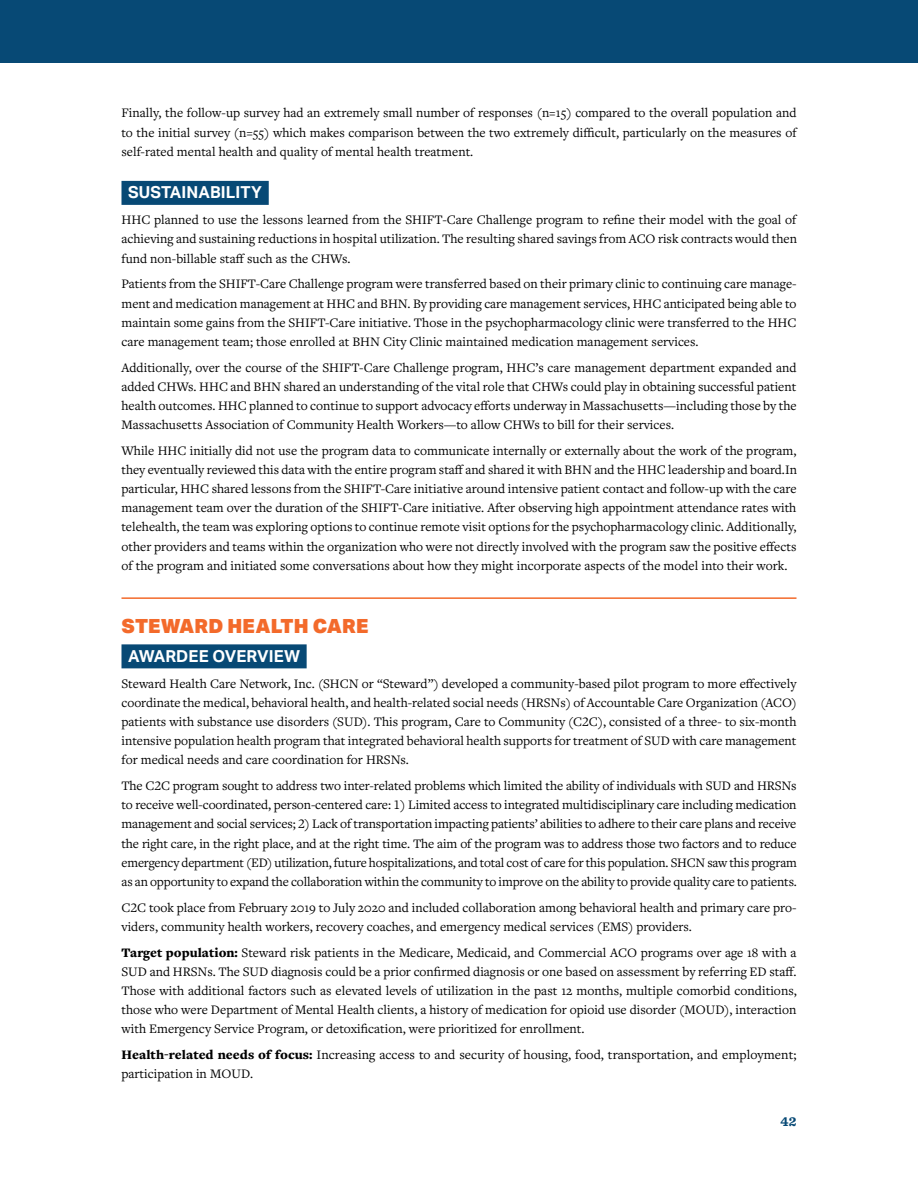
<style>
.page{position:relative;width:918px;height:1188px;background:#fff}
.page>*{position:absolute;margin:0;border:0;box-sizing:border-box;transform-origin:0 0}
.t1{font:900 19.5px "Aktiv Grotesk";letter-spacing:.005em;color:#f36a2b}
.t2{font:700 16.5px "Aktiv Grotesk";letter-spacing:.005em;color:#fff}
.t3{font:13.5px/19.2px "Freight Text Pro";color:#000;text-align:justify}
.t4{font:700 13.5px "Sentinel";color:#074975}
.s1{font-weight:900}
</style>
<div class="page">
<div style="left:0;top:0;width:918px;height:62px;background:#074975"></div>
<div style="left:122px;top:181px;width:147px;height:24px;background:#074975"></div>
<hr style="left:122px;top:597px;width:674px;height:2px;background:#f36a2b">
<div style="left:122px;top:644px;width:185px;height:24px;background:#074975"></div>
<p class="t3" style="left:122px;top:103px;width:677px">Finally, the follow-up survey had an extremely small number of responses (n=15) compared to the overall population and to the initial survey (n=55) which makes comparison between the two extremely difficult, particularly on the measures of self-rated mental health and quality of mental health treatment.</p>
<p class="t2" style="left:128px;top:183px;width:135px">SUSTAINABILITY</p>
<p class="t3" style="left:122px;top:210px;width:677px">HHC planned to use the lessons learned from the SHIFT-Care Challenge program to refine their model with the goal of achieving and sustaining reductions in hospital utilization. The resulting shared savings from ACO risk contracts would then fund non-billable staff such as the CHWs.</p>
<p class="t3" style="left:122px;top:274px;width:677px">Patients from the SHIFT-Care Challenge program were transferred based on their primary clinic to continuing care manage&shy;ment and medication management at HHC and BHN. By providing care management services, HHC anticipated being able to maintain some gains from the SHIFT-Care initiative. Those in the psychopharmacology clinic were transferred to the HHC care management team; those enrolled at BHN City Clinic maintained medication management services.</p>
<p class="t3" style="left:122px;top:357px;width:677px">Additionally, over the course of the SHIFT-Care Challenge program, HHC’s care management department expanded and added CHWs. HHC and BHN shared an understanding of the vital role that CHWs could play in obtaining successful patient health outcomes. HHC planned to continue to support advocacy efforts underway in Massachusetts—including those by the Massachusetts Association of Community Health Workers—to allow CHWs to bill for their services.</p>
<p class="t3" style="left:122px;top:441px;width:677px">While HHC initially did not use the program data to communicate internally or externally about the work of the program, they eventually reviewed this data with the entire program staff and shared it with BHN and the HHC leadership and board.In particular, HHC shared lessons from the SHIFT-Care initiative around intensive patient contact and follow-up with the care management team over the duration of the SHIFT-Care initiative. After observing high appointment attendance rates with telehealth, the team was exploring options to continue remote visit options for the psychopharmacology clinic. Additionally, other providers and teams within the organization who were not directly involved with the program saw the positive effects of the program and initiated some conversations about how they might incorporate aspects of the model into their work.</p>
<h1 class="t1" style="left:122px;top:613px;width:248px">STEWARD HEALTH CARE</h1>
<p class="t2" style="left:128px;top:647px;width:173px">AWARDEE OVERVIEW</p>
<p class="t3" style="left:122px;top:673px;width:677px">Steward Health Care Network, Inc. (SHCN or “Steward”) developed a community-based pilot program to more effectively coordinate the medical, behavioral health, and health-related social needs (HRSNs) of Accountable Care Organization (ACO) patients with substance use disorders (SUD). This program, Care to Community (C2C), consisted of a three- to six-month intensive population health program that integrated behavioral health supports for treatment of SUD with care management for medical needs and care coordination for HRSNs.</p>
<p class="t3" style="left:122px;top:776px;width:677px">The C2C program sought to address two inter-related problems which limited the ability of individuals with SUD and HRSNs to receive well-coordinated, person-centered care: 1) Limited access to integrated multidisciplinary care including medication management and social services; 2) Lack of transportation impacting patients’ abilities to adhere to their care plans and receive the right care, in the right place, and at the right time. The aim of the program was to address those two factors and to reduce emergency department (ED) utilization, future hospitalizations, and total cost of care for this population. SHCN saw this program as an opportunity to expand the collaboration within the community to improve on the ability to provide quality care to patients.</p>
<p class="t3" style="left:122px;top:897px;width:677px">C2C took place from February 2019 to July 2020 and included collaboration among behavioral health and primary care pro&shy;viders, community health workers, recovery coaches, and emergency medical services (EMS) providers.</p>
<p class="t3" style="left:122px;top:942px;width:677px"><span class="s1">Target population:</span> Steward risk patients in the Medicare, Medicaid, and Commercial ACO programs over age 18 with a SUD and HRSNs. The SUD diagnosis could be a prior confirmed diagnosis or one based on assessment by referring ED staff.<br>Those with additional factors such as elevated levels of utilization in the past 12 months, multiple comorbid conditions, those who were Department of Mental Health clients, a history of medication for opioid use disorder (MOUD), interaction with Emergency Service Program, or detoxification, were prioritized for enrollment.</p>
<p class="t3" style="left:122px;top:1045px;width:676px"><span class="s1">Health-related needs of focus:</span> Increasing access to and security of housing, food, transportation, and employment; participation in MOUD.</p>
<p class="t4" style="left:781px;top:1111px;width:17px">42</p>
</div>
